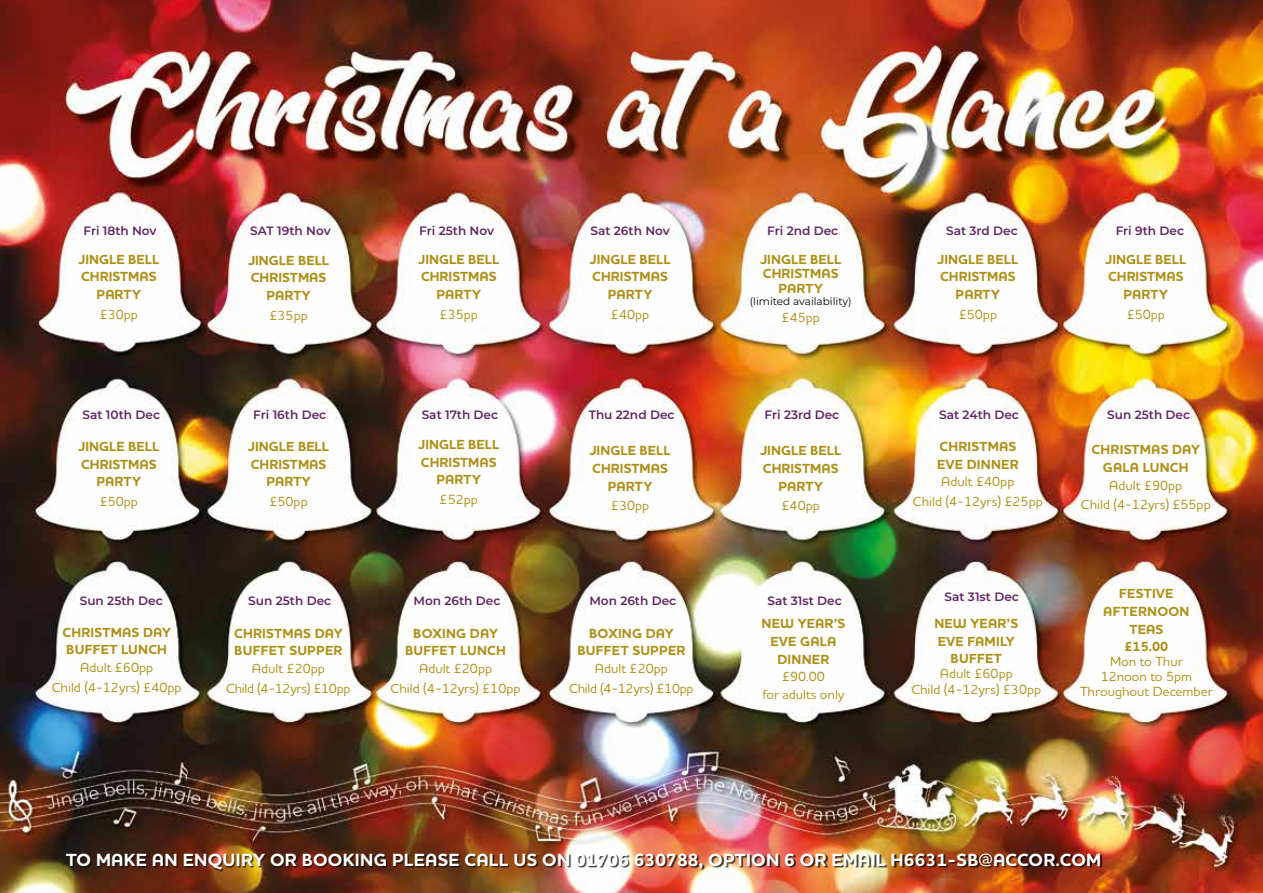
<style>
.page{position:relative;width:1263px;height:893px;background:#fff}
.page>*{position:absolute;margin:0;border:0;box-sizing:border-box;transform-origin:0 0}
.t1{font:700 18px "Houschka Alt Pro";letter-spacing:.015em;color:#fff}
.t2{font:700 13.5px/17.7px "Houschka Alt Pro";color:#ad9018;text-align:center}
.t3{font:500 13.5px/19.5px "Houschka Alt Pro";color:#ad9018;text-align:center}
.t4{font:500 13.5px/19.5px "Houschka Alt Pro";letter-spacing:-.02em;color:#ad9018;text-align:center}
.t5{font:600 12.15px "Montserrat";color:#612662}
.t6{font:10.5px "Montserrat";color:#000}
</style>
<div class="page">
<img style="left:0;top:0;width:1263px;height:893px">
<div style="left:66px;top:854px;width:1036px;height:18px;background:#000;opacity:.75"></div>
<p class="t5" style="left:83px;top:222px;width:75px">Fri 18th Nov</p>
<p class="t5" style="left:250px;top:222px;width:82px">SAT 19th Nov</p>
<p class="t5" style="left:419px;top:222px;width:76px">Fri 25th Nov</p>
<p class="t5" style="left:590px;top:222px;width:81px">Sat 26th Nov</p>
<p class="t5" style="left:767px;top:222px;width:73px">Fri 2nd Dec</p>
<p class="t5" style="left:946px;top:222px;width:73px">Sat 3rd Dec</p>
<p class="t5" style="left:1116px;top:222px;width:70px">Fri 9th Dec</p>
<p class="t2" style="left:78px;top:250px;width:83px">JINGLE BELL<br>CHRISTMAS<br>PARTY</p>
<p class="t3" style="left:100px;top:304px;width:40px">£30pp</p>
<p class="t2" style="left:248px;top:252px;width:83px">JINGLE BELL<br>CHRISTMAS<br>PARTY</p>
<p class="t3" style="left:269px;top:305px;width:40px">£35pp</p>
<p class="t2" style="left:418px;top:250px;width:83px">JINGLE BELL<br>CHRISTMAS<br>PARTY</p>
<p class="t3" style="left:440px;top:304px;width:40px">£35pp</p>
<p class="t2" style="left:589px;top:250px;width:83px">JINGLE BELL<br>CHRISTMAS<br>PARTY</p>
<p class="t3" style="left:611px;top:304px;width:40px">£40pp</p>
<p class="t2" style="left:760px;top:252px;width:83px;line-height:14.7px">JINGLE BELL<br>CHRISTMAS<br>PARTY</p>
<p class="t6" style="left:750px;top:294px;width:103px">(limited availability)</p>
<p class="t3" style="left:782px;top:308px;width:40px">£45pp</p>
<p class="t2" style="left:937px;top:250px;width:83px">JINGLE BELL<br>CHRISTMAS<br>PARTY</p>
<p class="t3" style="left:959px;top:304px;width:40px">£50pp</p>
<p class="t2" style="left:1105px;top:250px;width:83px">JINGLE BELL<br>CHRISTMAS<br>PARTY</p>
<p class="t3" style="left:1127px;top:304px;width:40px">£50pp</p>
<p class="t5" style="left:82px;top:406px;width:79px">Sat 10th Dec</p>
<p class="t5" style="left:253px;top:406px;width:74px">Fri 16th Dec</p>
<p class="t5" style="left:422px;top:406px;width:78px">Sat 17th Dec</p>
<p class="t5" style="left:589px;top:406px;width:87px">Thu 22nd Dec</p>
<p class="t5" style="left:764px;top:406px;width:76px">Fri 23rd Dec</p>
<p class="t5" style="left:939px;top:406px;width:81px">Sat 24th Dec</p>
<p class="t5" style="left:1107px;top:406px;width:84px">Sun 25th Dec</p>
<p class="t2" style="left:78px;top:438px;width:83px">JINGLE BELL<br>CHRISTMAS<br>PARTY</p>
<p class="t3" style="left:100px;top:491px;width:40px">£50pp</p>
<p class="t2" style="left:248px;top:438px;width:83px">JINGLE BELL<br>CHRISTMAS<br>PARTY</p>
<p class="t3" style="left:269px;top:491px;width:40px">£50pp</p>
<p class="t2" style="left:418px;top:436px;width:83px">JINGLE BELL<br>CHRISTMAS<br>PARTY</p>
<p class="t3" style="left:440px;top:489px;width:40px">£52pp</p>
<p class="t2" style="left:589px;top:442px;width:83px">JINGLE BELL<br>CHRISTMAS<br>PARTY</p>
<p class="t3" style="left:611px;top:495px;width:40px">£30pp</p>
<p class="t2" style="left:760px;top:442px;width:83px">JINGLE BELL<br>CHRISTMAS<br>PARTY</p>
<p class="t3" style="left:781px;top:495px;width:40px">£40pp</p>
<p class="t2" style="left:937px;top:438px;width:83px;text-align:left">CHRISTMAS<br>EVE DINNER</p>
<p class="t3" style="left:913px;top:472px;width:131px">Adult £40pp<br>Child (4-12yrs) £25pp</p>
<p class="t5" style="left:80px;top:592px;width:84px">Sun 25th Dec</p>
<p class="t5" style="left:248px;top:592px;width:84px">Sun 25th Dec</p>
<p class="t5" style="left:413px;top:592px;width:88px">Mon 26th Dec</p>
<p class="t5" style="left:589px;top:592px;width:88px">Mon 26th Dec</p>
<p class="t5" style="left:767px;top:592px;width:76px">Sat 31st Dec</p>
<p class="t5" style="left:944px;top:588px;width:76px">Sat 31st Dec</p>
<p class="t2" style="left:62px;top:624px;width:110px;text-align:left">CHRISTMAS DAY<br>BUFFET LUNCH</p>
<p class="t3" style="left:52px;top:657px;width:131px">Adult £60pp<br>Child (4-12yrs) £40pp</p>
<p class="t2" style="left:234px;top:625px;width:110px;text-align:left">CHRISTMAS DAY<br>BUFFET SUPPER</p>
<p class="t4" style="left:226px;top:658px;width:126px">Adult £20pp<br>Child (4-12yrs) £10pp</p>
<p class="t2" style="left:405px;top:625px;width:102px">BOXING DAY<br>BUFFET LUNCH</p>
<p class="t3" style="left:391px;top:658px;width:131px">Adult £20pp<br>Child (4-12yrs) £10pp</p>
<p class="t2" style="left:577px;top:625px;width:110px">BOXING DAY<br>BUFFET SUPPER</p>
<p class="t4" style="left:569px;top:658px;width:126px">Adult £20pp<br>Child (4-12yrs) £10pp</p>
<p class="t2" style="left:761px;top:615px;width:85px">NEW YEAR’S<br>EVE GALA<br>DINNER</p>
<p class="t3" style="left:762px;top:668px;width:83px;line-height:17.7px">£90.00<br>for adults only</p>
<p class="t2" style="left:934px;top:615px;width:85px">NEW YEAR’S<br>EVE FAMILY<br>BUFFET</p>
<p class="t3" style="left:911px;top:665px;width:131px;line-height:16.5px">Adult £60pp<br>Child (4-12yrs) £30pp</p>
<p class="t2" style="left:1091px;top:441px;width:110px">CHRISTMAS DAY<br>GALA LUNCH</p>
<p class="t3" style="left:1081px;top:475px;width:131px">Adult £90pp<br>Child (4-12yrs) £55pp</p>
<p class="t2" style="left:1103px;top:585px;width:88px">FESTIVE<br>AFTERNOON<br>TEAS<br>£15.00</p>
<p class="t3" style="left:1080px;top:654px;width:134px;line-height:14.7px">Mon to Thur<br>12noon to 5pm<br>Throughout December</p>
<h1 class="t1" style="left:66px;top:848px;width:1037px">TO MAKE AN ENQUIRY OR BOOKING PLEASE CALL US ON 01706 630788, OPTION 6 OR EMAIL H6631-SB@ACCOR.COM</h1>
</div>
